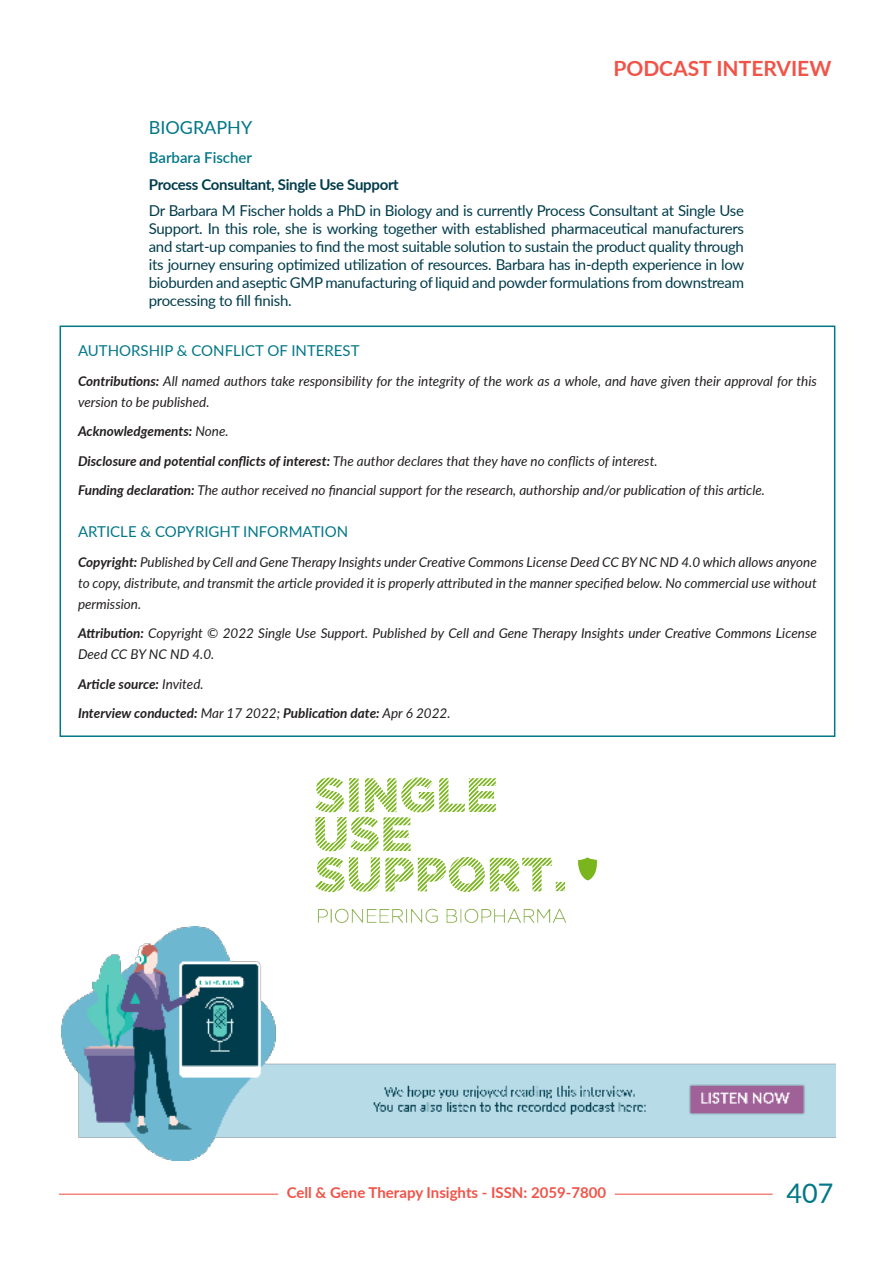
<style>
.page{position:relative;width:893px;height:1263px;background:#fff}
.page>*{position:absolute;margin:0;border:0;box-sizing:border-box;transform-origin:0 0}
.t1{font:27px "Lato";color:#027788}
.t2{font:700 21px "Lato";color:#f05348}
.head1{font:18px "Lato";color:#027788}
.affiliations{font:15px/18px "Lato";letter-spacing:-.02em;color:#003c4b;text-align:justify}
.ackhead{font:15px "Lato";color:#027788}
.t3{font:700 15px "Lato";color:#f05348}
.affiliations-2{font:700 15px "Lato";letter-spacing:-.02em;color:#003c4b}
.affiliations-3{font:600 15px "Lato";color:#027788}
.ackbody{font:italic 13.5px/21px "Lato";color:#231f20}
.ackbody-2{font:italic 700 13.5px "Lato";color:#231f20}
.s1{font-weight:700}
.s2{font-weight:400}
</style>
<div class="page">
<hr style="left:59px;top:1193px;width:774px;height:2px;background:#f05348">
<div style="left:773px;top:1186px;width:69px;height:17px;background:#fff"></div>
<div style="left:278px;top:1180px;width:337px;height:17px;background:#fff"></div>
<div style="left:60px;top:326px;width:775px;height:411px;border:2px solid #027788"></div>
<img style="left:61px;top:926px;width:774px;height:234px">
<img style="left:304px;top:777px;width:301px;height:152px">
<h2 class="t2" style="left:613px;top:53px;width:15px">podcast</h2>
<h2 class="t2" style="left:716px;top:53px;width:14px">interview</h2>
<p class="head1" style="left:149px;top:114px;width:105px">BIOGRAPHY</p>
<p class="affiliations-3" style="left:149px;top:147px;width:105px">Barbara Fischer</p>
<p class="affiliations-2" style="left:149px;top:173px;width:252px">Process Consultant, Single Use Support</p>
<p class="affiliations" style="left:149px;top:201px;width:597px">Dr Barbara M Fischer holds a PhD in Biology and is currently Process Consultant at Single Use Support. In this role, she is working together with established pharmaceutical manufacturers and start-up companies to find the most suitable solution to sustain the product quality through its journey ensuring optimized utilization of resources. Barbara has in-depth experience in low bioburden and aseptic GMP manufacturing of liquid and powder formulations from downstream processing to fill finish.</p>
<p class="ackhead" style="left:78px;top:340px;width:283px">AUTHORSHIP &amp; CONFLICT OF INTEREST</p>
<p class="ackbody" style="left:78px;top:370px;width:740px"><span class="s1">Contributions:</span> All named authors take responsibility for the integrity of the work as a whole, and have given their approval for this version to be published.</p>
<p class="ackbody-2" style="left:78px;top:421px;width:152px">Acknowledgements: <span class="s2">None.</span></p>
<p class="ackbody" style="left:78px;top:450px;width:581px"><span class="s1">Disclosure and potential conflicts of interest:</span> The author declares that they have no conflicts of interest.</p>
<p class="ackbody" style="left:78px;top:479px;width:688px"><span class="s1">Funding declaration:</span> The author received no financial support for the research, authorship and/or publication of this article.</p>
<p class="ackhead" style="left:78px;top:521px;width:272px">ARTICLE &amp; COPYRIGHT INFORMATION</p>
<p class="ackbody" style="left:78px;top:551px;width:740px;text-align:justify"><span class="s1">Copyright:</span> Published by Cell and Gene Therapy Insights under Creative Commons License Deed CC BY NC ND 4.0 which allows anyone to copy, distribute, and transmit the article provided it is properly attributed in the manner specified below. No commercial use without permission.</p>
<p class="ackbody" style="left:78px;top:622px;width:740px"><span class="s1">Attribution:</span> Copyright © 2022 Single Use Support. Published by Cell and Gene Therapy Insights under Creative Commons License<br>Deed CC BY NC ND 4.0.</p>
<p class="ackbody-2" style="left:78px;top:674px;width:127px">Article source: <span class="s2">Invited.</span></p>
<p class="ackbody-2" style="left:78px;top:704px;width:374px">Interview conducted: <span class="s2">Mar 17 2022;</span> Publication date: <span class="s2">Apr 6 2022.</span></p>
<p class="t3" style="left:287px;top:1181px;width:321px">Cell &amp; Gene Therapy Insights - ISSN: 2059-7800</p>
<h1 class="t1" style="left:786px;top:1174px;width:48px">407</h1>
</div>
